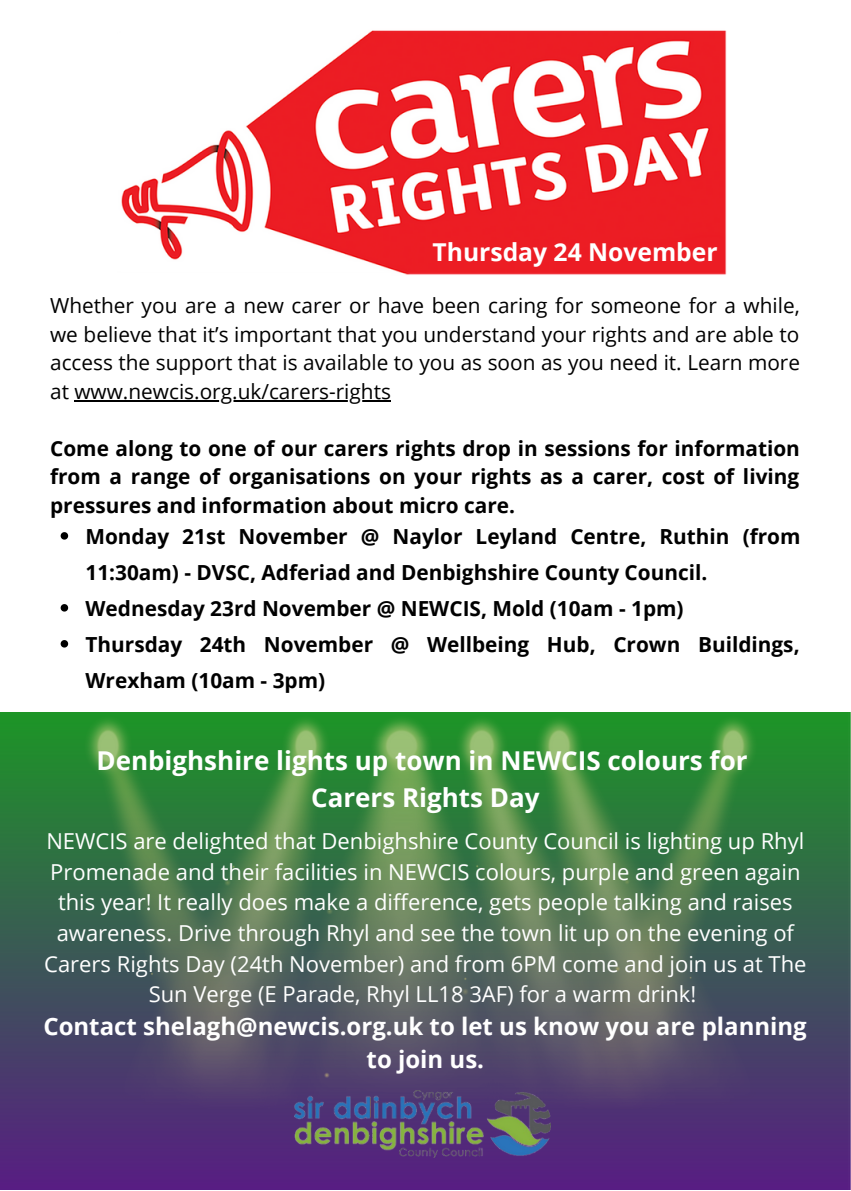
<style>
.page{position:relative;width:851px;height:1191px;background:#fff}
.page>*{position:absolute;margin:0;border:0;box-sizing:border-box;transform-origin:0 0}
.t1{font:700 26px/36.6px "Open Sans";color:#fff;text-align:center}
.t2{font:700 24.6px "Open Sans";color:#fff}
.t3{font:700 24px/33.2px "Open Sans";color:#fff;text-align:center}
.t4{font:22px/30.6px "Open Sans";color:#fff;text-align:center}
.t5{font:700 20.8px/36px "Open Sans";color:#000}
.t6{font:20.8px/28.4px "Open Sans";color:#000;text-align:justify}
</style>
<div class="page">
<img style="left:0;top:712px;width:850px;height:477px">
<img style="left:82px;top:712px;width:680px;height:396px">
<img style="left:294px;top:1090px;width:256px;height:68px">
<img style="left:121px;top:30px;width:605px;height:245px">
<svg style="left:61px;top:532px;width:7px;height:8px"></svg>
<svg style="left:61px;top:604px;width:7px;height:8px"></svg>
<svg style="left:61px;top:640px;width:7px;height:8px"></svg>
<hr style="left:74px;top:400px;width:317px;height:2px;background:#000">
<p class="t2" style="left:432px;top:235px;width:286px">Thursday 24 November</p>
<p class="t6" style="left:50px;top:291px;width:751px">Whether you are a new carer or have been caring for someone for a while, we believe that it’s important that you understand your rights and are able to access the support that is available to you as soon as you need it. Learn more at www.newcis.org.uk/carers-rights</p>
<p class="t5" style="left:50px;top:433px;width:750px;line-height:28.4px;text-align:justify">Come along to one of our carers rights drop in sessions for information from a range of organisations on your rights as a carer, cost of living pressures and information about micro care.</p>
<p class="t5" style="left:85px;top:518px;width:716px">Monday 21st November @ Naylor Leyland Centre, Ruthin (from 11:30am) - DVSC, Adferiad and Denbighshire County Council.<br>Wednesday 23rd November @ NEWCIS, Mold (10am - 1pm)<br>Thursday 24th November @ Wellbeing Hub, Crown Buildings, Wrexham (10am - 3pm)</p>
<p class="t1" style="left:96px;top:742px;width:652px">Denbighshire lights up town in NEWCIS colours for<br>Carers Rights Day</p>
<p class="t4" style="left:44px;top:825px;width:763px">NEWCIS are delighted that Denbighshire County Council is lighting up Rhyl Promenade and their facilities in NEWCIS colours, purple and green again this year! It really does make a difference, gets people talking and raises awareness. Drive through Rhyl and see the town lit up on the evening of Carers Rights Day (24th November) and from 6PM come and join us at The Sun Verge (E Parade, Rhyl LL18 3AF) for a warm drink!</p>
<p class="t3" style="left:43px;top:1009px;width:764px">Contact shelagh@newcis.org.uk to let us know you are planning to join us.</p>
</div>
